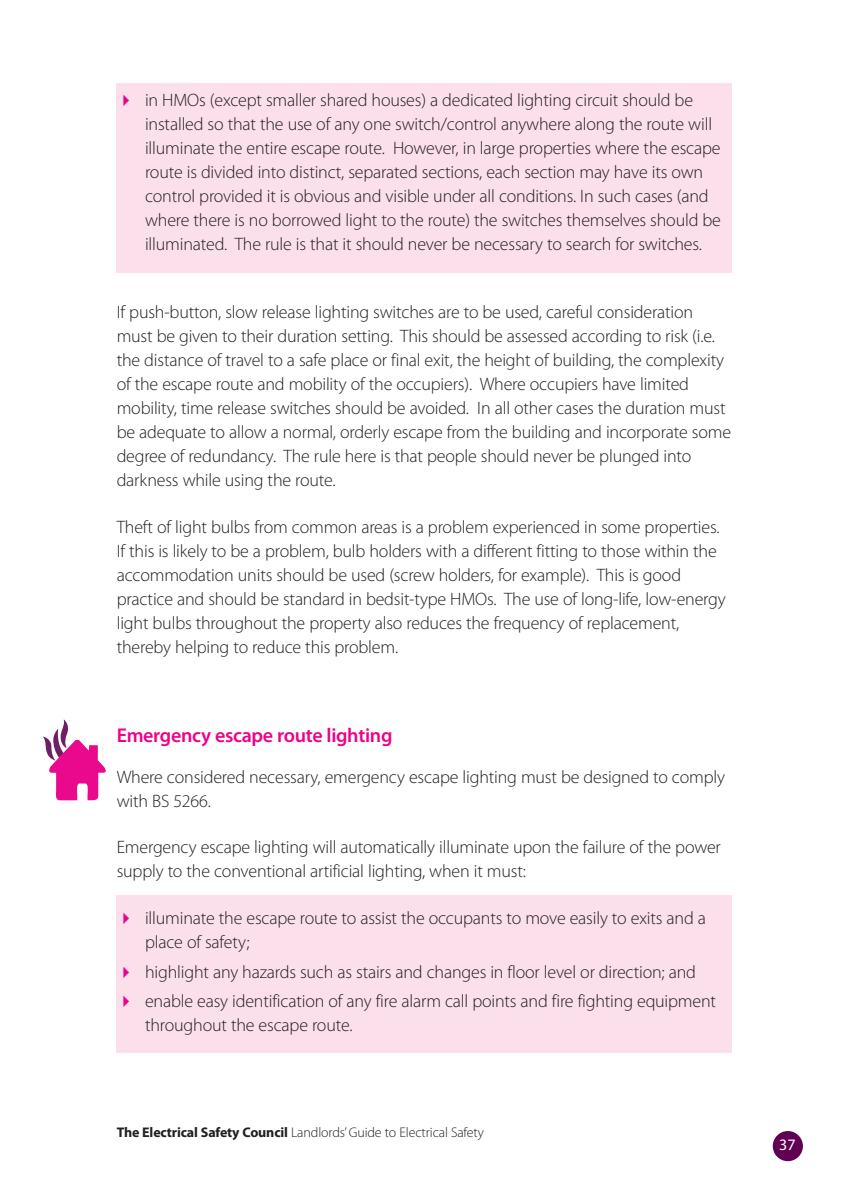
<style>
.page{position:relative;width:842px;height:1186px;background:#fff}
.page>*{position:absolute;margin:0;border:0;box-sizing:border-box;transform-origin:0 0}
.t1{font:600 20px "Myriad Pro";letter-spacing:-.015em;color:#ed028c}
.t2{font:300 18px/24px "Myriad Pro";letter-spacing:-.01em;color:#231f20}
.t3{font:16px "Myriad Pro";color:#fff}
.t4{font:300 14px "Myriad Pro";letter-spacing:-.01em;color:#231f20}
.s1{font-weight:700}
</style>
<div class="page">
<div style="left:117px;top:83px;width:615px;height:190px;background:#fbdfeb"></div>
<div style="left:117px;top:896px;width:615px;height:157px;background:#fbdfeb"></div>
<div style="left:773px;top:1131px;width:30px;height:30px;background:#610053;border-radius:50%"></div>
<svg style="left:43px;top:719px;width:63px;height:82px"></svg>
<p class="t2" style="left:145px;top:89px;width:577px">in HMOs (except smaller shared houses) a dedicated lighting circuit should be installed so that the use of any one switch/control anywhere along the route will illuminate the entire escape route. However, in large properties where the escape route is divided into distinct, separated sections, each section may have its own control provided it is obvious and visible under all conditions. In such cases (and where there is no borrowed light to the route) the switches themselves should be illuminated. The rule is that it should never be necessary to search for switches.</p>
<p class="t2" style="left:117px;top:301px;width:616px">If push-button, slow release lighting switches are to be used, careful consideration must be given to their duration setting. This should be assessed according to risk (i.e. the distance of travel to a safe place or final exit, the height of building, the complexity of the escape route and mobility of the occupiers). Where occupiers have limited mobility, time release switches should be avoided. In all other cases the duration must be adequate to allow a normal, orderly escape from the building and incorporate some degree of redundancy. The rule here is that people should never be plunged into darkness while using the route.</p>
<p class="t2" style="left:117px;top:516px;width:611px">Theft of light bulbs from common areas is a problem experienced in some properties.<br>If this is likely to be a problem, bulb holders with a different fitting to those within the accommodation units should be used (screw holders, for example). This is good practice and should be standard in bedsit-type HMOs. The use of long-life, low-energy light bulbs throughout the property also reduces the frequency of replacement, thereby helping to reduce this problem.</p>
<p class="t1" style="left:117px;top:727px;width:277px">Emergency escape route lighting</p>
<p class="t2" style="left:117px;top:766px;width:610px">Where considered necessary, emergency escape lighting must be designed to comply with BS 5266.</p>
<p class="t2" style="left:117px;top:836px;width:606px">Emergency escape lighting will automatically illuminate upon the failure of the power supply to the conventional artificial lighting, when it must:</p>
<p class="t2" style="left:145px;top:907px;width:562px">illuminate the escape route to assist the occupants to move easily to exits and a place of safety;</p>
<p class="t2" style="left:145px;top:958px;width:572px;line-height:29.6px">highlight any hazards such as stairs and changes in floor level or direction; and enable easy identification of any fire alarm call points and fire fighting equipment</p>
<p class="t2" style="left:145px;top:1014px;width:209px">throughout the escape route.</p>
<p class="t4" style="left:117px;top:1127px;width:369px"><span class="s1">The Electrical Safety Council</span> Landlords’ Guide to Electrical Safety</p>
<p class="t3" style="left:779px;top:1138px;width:18px">37</p>
</div>
